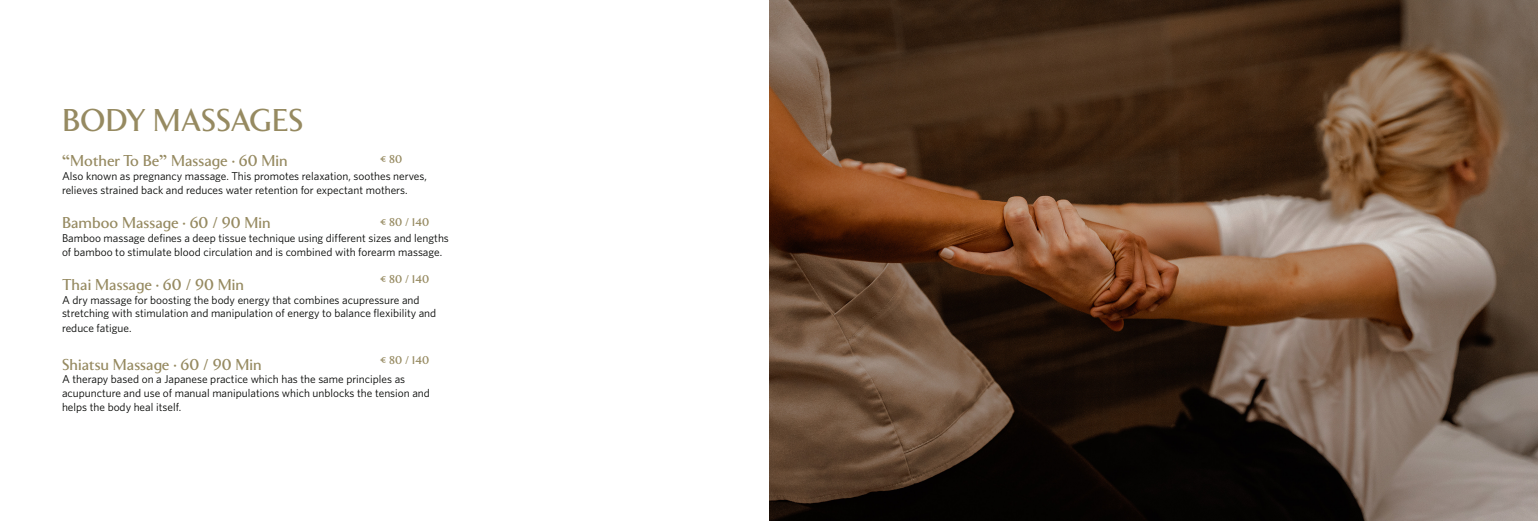
<style>
.page{position:relative;width:1538px;height:521px;background:#fff}
.page>*{position:absolute;margin:0;border:0;box-sizing:border-box;transform-origin:0 0}
.t1{font:500 31.5px "Clarice";color:#968a61}
.t2{font:500 15.75px "Clarice";color:#968a61}
.t3{font:11.38px/13.7px "Whitney";color:#040503}
.t4{font:500 11.38px "Clarice";color:#968a61}
.s1{font-size:14.88px}
</style>
<div class="page">
<img style="left:769px;top:0;width:769px;height:521px">
<p class="t1" style="left:62px;top:101px;width:243px">BODY MASSAGES</p>
<p class="t4" style="left:380px;top:152px;width:23px">€ 80</p>
<p class="t2" style="left:62px;top:151px;width:227px">“Mother To Be” Massage <span class="s1">·</span> 60 Min</p>
<p class="t3" style="left:62px;top:168px;width:366px;line-height:14.7px">Also known as pregnancy massage. This promotes relaxation, soothes nerves, relieves strained back and reduces water retention for expectant mothers.</p>
<p class="t2" style="left:62px;top:213px;width:210px">Bamboo Massage <span class="s1">·</span> 60 / 90 Min</p>
<p class="t3" style="left:62px;top:230px;width:388px;line-height:14.7px">Bamboo massage defines a deep tissue technique using different sizes and lengths of bamboo to stimulate blood circulation and is combined with forearm massage.</p>
<p class="t2" style="left:62px;top:275px;width:184px">Thai Massage <span class="s1">·</span> 60 / 90 Min</p>
<p class="t3" style="left:62px;top:293px;width:376px">A dry massage for boosting the body energy that combines acupressure and stretching with stimulation and manipulation of energy to balance flexibility and</p>
<p class="t3" style="left:62px;top:321px;width:71px">reduce fatigue.</p>
<p class="t2" style="left:62px;top:355px;width:201px">Shiatsu Massage <span class="s1">·</span> 60 / 90 Min</p>
<p class="t3" style="left:62px;top:372px;width:369px">A therapy based on a Japanese practice which has the same principles as acupuncture and use of manual manipulations which unblocks the tension and helps the body heal itself.</p>
<p class="t4" style="left:380px;top:215px;width:50px">€ 80 / 140</p>
<p class="t4" style="left:380px;top:273px;width:50px">€ 80 / 140</p>
<p class="t4" style="left:380px;top:353px;width:50px">€ 80 / 140</p>
</div>
